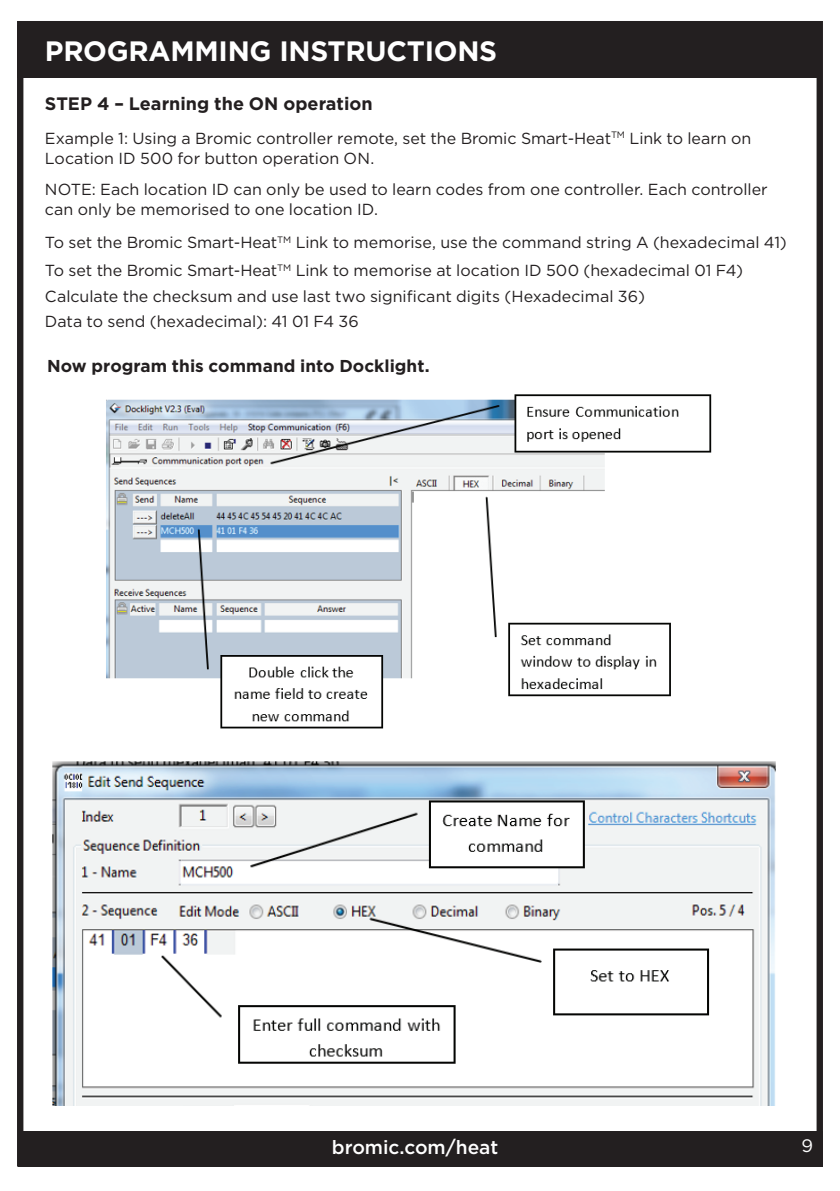
<style>
.page{position:relative;width:840px;height:1191px;background:#fff}
.page>*{position:absolute;margin:0;border:0;box-sizing:border-box;transform-origin:0 0}
.t1{font:700 28px "Gotham";letter-spacing:-.01em;color:#fff}
.t2{font:500 19.2px "Gotham";color:#fff}
.t3{font:700 18px "Gotham";color:#231f20}
.t4{font:18px "Gotham";color:#fff}
.t5{font:700 17.2px "Gotham";color:#231f20}
.t6{font:16px/20px "Gotham";color:#231f20}
</style>
<div class="page">
<div style="left:18px;top:1131px;width:804px;height:35px;background:#231f20"></div>
<div style="left:17px;top:25px;width:802px;height:52px;background:#231f20"></div>
<div style="left:17px;top:21px;width:805px;height:1145px;border:6px solid #231f20"></div>
<img style="left:106px;top:394px;width:606px;height:335px">
<img style="left:52px;top:761px;width:724px;height:344px">
<h1 class="t1" style="left:45px;top:39px;width:453px">PROGRAMMING INSTRUCTIONS</h1>
<p class="t3" style="left:45px;top:96px;width:329px">STEP 4 – Learning the ON operation</p>
<p class="t6" style="left:45px;top:129px;width:707px">Example 1: Using a Bromic controller remote, set the Bromic Smart-Heat<sup>TM</sup> Link to learn on<br>Location ID 500 for button operation ON.</p>
<p class="t6" style="left:45px;top:180px;width:724px">NOTE: Each location ID can only be used to learn codes from one controller. Each controller can only be memorised to one location ID.</p>
<p class="t6" style="left:45px;top:230px;width:743px;line-height:27.6px">To set the Bromic Smart-Heat<sup>TM</sup> Link to memorise, use the command string A (hexadecimal 41)<br>To set the Bromic Smart-Heat<sup>TM</sup> Link to memorise at location ID 500 (hexadecimal 01 F4)</p>
<p class="t6" style="left:45px;top:284px;width:601px;line-height:25.6px">Calculate the checksum and use last two significant digits (Hexadecimal 36)<br>Data to send (hexadecimal): 41 01 F4 36</p>
<p class="t5" style="left:47px;top:358px;width:384px">Now program this command into Docklight.</p>
<p class="t2" style="left:332px;top:1138px;width:168px">bromic.com/heat</p>
<p class="t4" style="left:800px;top:1137px;width:13px">9</p>
</div>
